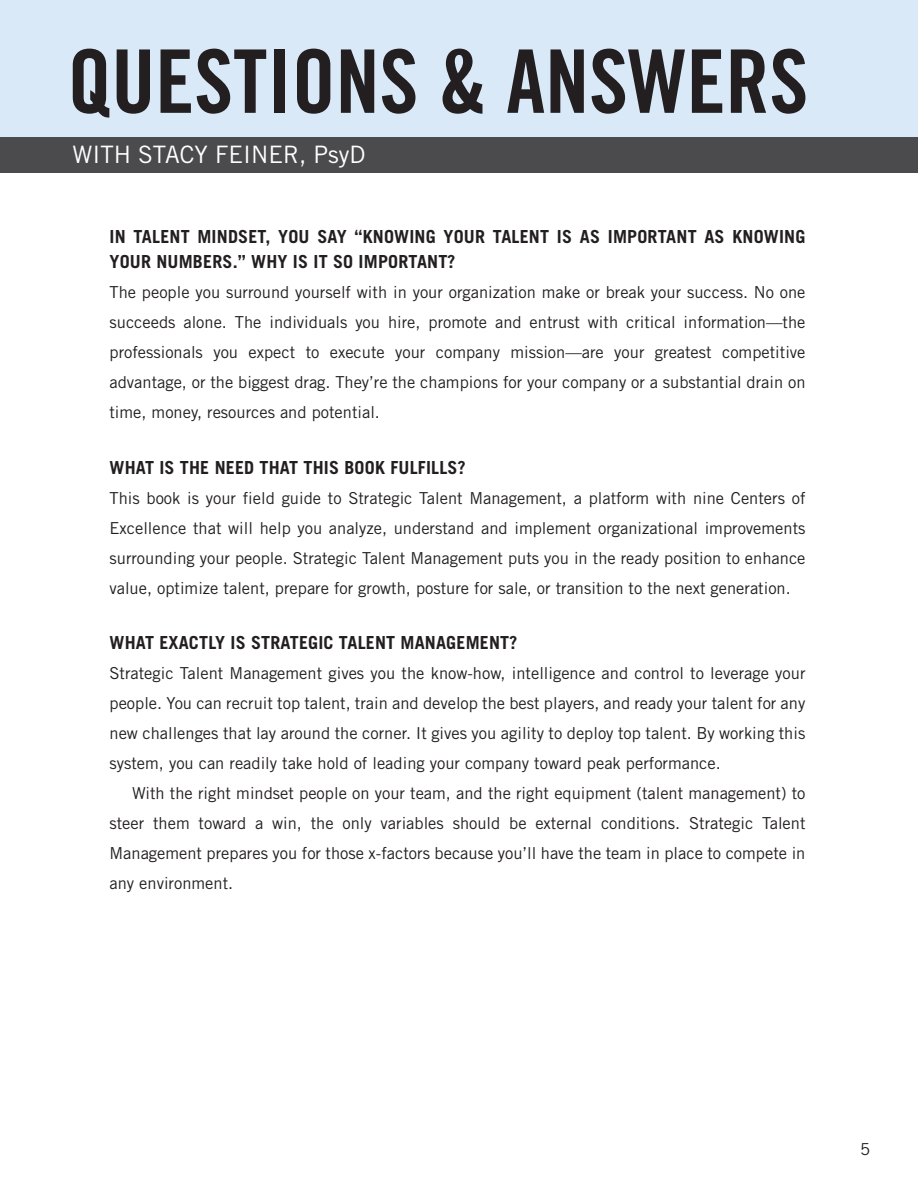
<style>
.page{position:relative;width:918px;height:1188px;background:#fff}
.page>*{position:absolute;margin:0;border:0;box-sizing:border-box;transform-origin:0 0}
.t1{font:87.75px "Trade Gothic Bold Cond Twenty";color:#231f20}
.t2{font:24px "Trade Gothic";color:#fff}
.t3{font:700 18px/25.5px "Trade Gothic";letter-spacing:.01em;color:#231f20}
.t4{font:16.5px/30px "Trade Gothic";color:#231f20;text-align:justify}
</style>
<div class="page">
<div style="left:0;top:0;width:918px;height:137px;background:#d9e9f7"></div>
<div style="left:0;top:137px;width:918px;height:36px;background:#4b4a4d"></div>
<h1 class="t1" style="left:68px;top:28px;width:742px">QUESTIONS &amp; ANSWERS</h1>
<h2 class="t2" style="left:72px;top:140px;width:295px">WITH STACY FEINER, PsyD</h2>
<p class="t3" style="left:110px;top:223px;width:698px">IN TALENT MINDSET, YOU SAY “KNOWING YOUR TALENT IS AS IMPORTANT AS KNOWING<br>YOUR NUMBERS.” WHY IS IT SO IMPORTANT?</p>
<p class="t4" style="left:110px;top:277px;width:698px">The people you surround yourself with in your organization make or break your success. No one succeeds alone. The individuals you hire, promote and entrust with critical information—the professionals you expect to execute your company mission—are your greatest competitive advantage, or the biggest drag. They’re the champions for your company or a substantial drain on time, money, resources and potential.</p>
<p class="t3" style="left:110px;top:454px;width:358px">WHAT IS THE NEED THAT THIS BOOK FULFILLS?</p>
<p class="t4" style="left:110px;top:483px;width:698px">This book is your field guide to Strategic Talent Management, a platform with nine Centers of Excellence that will help you analyze, understand and implement organizational improvements surrounding your people. Strategic Talent Management puts you in the ready position to enhance value, optimize talent, prepare for growth, posture for sale, or transition to the next generation.</p>
<p class="t3" style="left:110px;top:630px;width:409px">WHAT EXACTLY IS STRATEGIC TALENT MANAGEMENT?</p>
<p class="t4" style="left:110px;top:658px;width:697px">Strategic Talent Management gives you the know-how, intelligence and control to leverage your people. You can recruit top talent, train and develop the best players, and ready your talent for any new challenges that lay around the corner. It gives you agility to deploy top talent. By working this system, you can readily take hold of leading your company toward peak performance.</p>
<p class="t4" style="left:110px;top:778px;width:698px;text-indent:23px">With the right mindset people on your team, and the right equipment (talent management) to steer them toward a win, the only variables should be external conditions. Strategic Talent Management prepares you for those x-factors because you’ll have the team in place to compete in any environment.</p>
<p class="t4" style="left:860px;top:1134px;width:12px">5</p>
</div>
